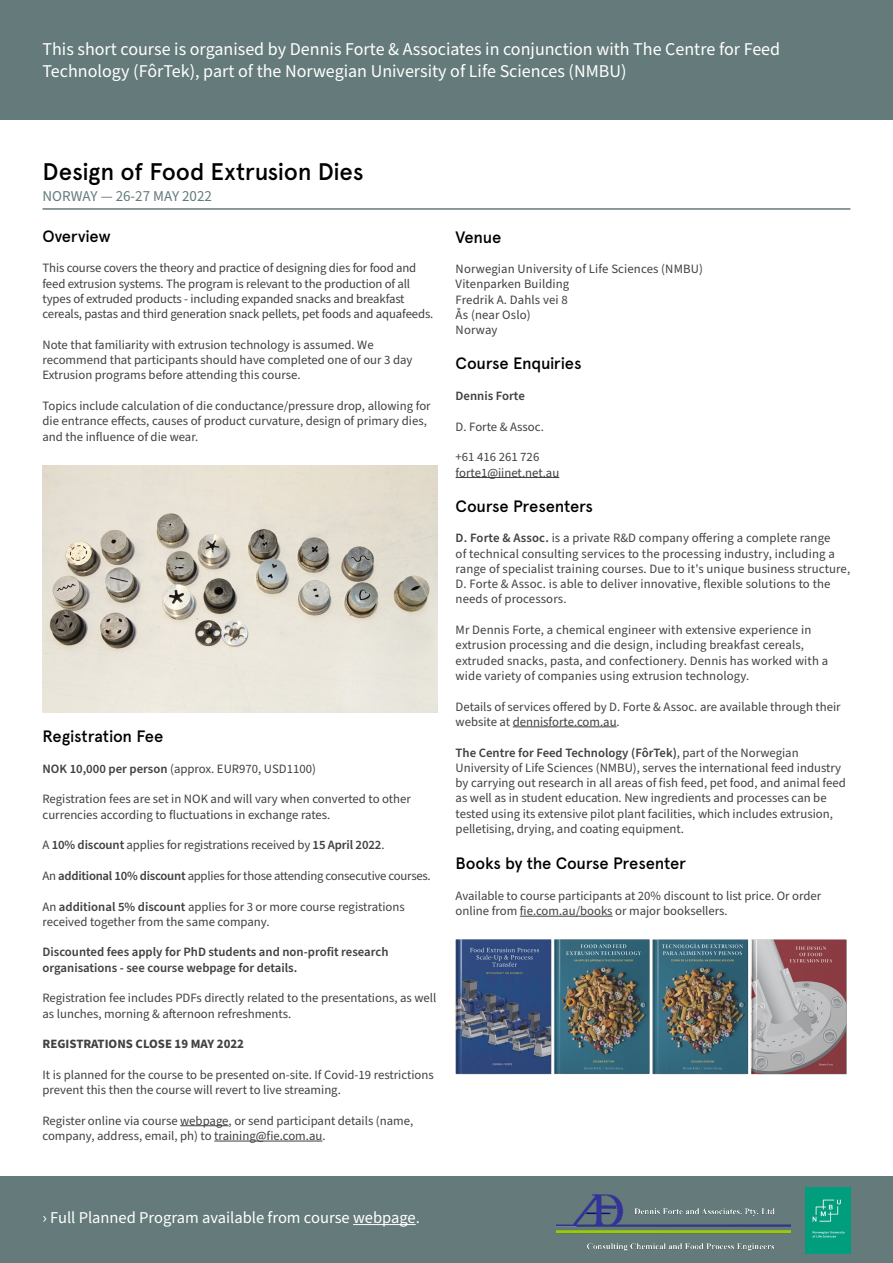
<style>
.page{position:relative;width:893px;height:1263px;background:#fff}
.page>*{position:absolute;margin:0;border:0;box-sizing:border-box;transform-origin:0 0}
.t1{font:500 24px "Apercu";letter-spacing:-.015em;color:#000}
.t2{font:18px/21.6px "Source Sans Pro";color:#fff}
.t3{font:500 16.5px "Apercu";letter-spacing:-.015em;color:#000}
.t4{font:16.5px "Source Sans Pro";color:#fff}
.t5{font:15px "Source Sans Pro";color:#657a7a}
.t6{font:12.75px/15.3px "Source Sans Pro";color:#414042}
.t7{font:600 12.75px/15.3px "Source Sans Pro";color:#414042}
.t8{font:12.75px "Source Sans Pro";letter-spacing:-.02em;color:#414042}
.t9{font:700 12.75px "Source Sans Pro";color:#414042}
.s1{font-weight:600}
</style>
<div class="page">
<div style="left:0;top:0;width:893px;height:119px;background:#657a7a"></div>
<div style="left:0;top:1176px;width:893px;height:87px;background:#657a7a"></div>
<img style="left:556px;top:1194px;width:234px;height:57px">
<img style="left:805px;top:1187px;width:45px;height:67px">
<hr style="left:180px;top:1125px;width:49px;height:1px;background:#414042">
<hr style="left:214px;top:1141px;width:108px;height:1px;background:#414042">
<hr style="left:456px;top:477px;width:103px;height:1px;background:#414042">
<hr style="left:513px;top:726px;width:104px;height:1px;background:#414042">
<hr style="left:520px;top:916px;width:93px;height:1px;background:#414042">
<hr style="left:43px;top:208px;width:807px;height:2px;background:#657a7a">
<img style="left:455px;top:939px;width:392px;height:136px">
<hr style="left:353px;top:1224px;width:63px;height:1px;background:#fff">
<img style="left:43px;top:466px;width:394px;height:246px">
<h2 class="t2" style="left:43px;top:39px;width:739px">This short course is organised by Dennis Forte &amp; Associates in conjunction with The Centre for Feed<br>Technology (FôrTek), part of the Norwegian University of Life Sciences (NMBU)</h2>
<h1 class="t1" style="left:43px;top:157px;width:323px">Design of Food Extrusion Dies</h1>
<p class="t5" style="left:43px;top:186px;width:171px">NORWAY — 26-27 MAY 2022</p>
<p class="t3" style="left:43px;top:226px;width:70px">Overview</p>
<p class="t6" style="left:43px;top:261px;width:392px">This course covers the theory and practice of designing dies for food and feed extrusion systems. The program is relevant to the production of all types of extruded products - including expanded snacks and breakfast cereals, pastas and third generation snack pellets, pet foods and aquafeeds.</p>
<p class="t6" style="left:43px;top:337px;width:372px">Note that familiarity with extrusion technology is assumed. We recommend that participants should have completed one of our 3 day<br>Extrusion programs before attending this course.</p>
<p class="t6" style="left:43px;top:399px;width:390px">Topics include calculation of die conductance/pressure drop, allowing for die entrance effects, causes of product curvature, design of primary dies, and the influence of die wear.</p>
<p class="t3" style="left:43px;top:726px;width:122px">Registration Fee</p>
<p class="t6" style="left:43px;top:761px;width:275px"><span class="s1">NOK 10,000 per person</span> (approx. EUR970, USD1100)</p>
<p class="t6" style="left:43px;top:792px;width:370px">Registration fees are set in NOK and will vary when converted to other currencies according to fluctuations in exchange rates.</p>
<p class="t6" style="left:43px;top:838px;width:343px">A <span class="s1">10% discount</span> applies for registrations received by <span class="s1">15 April 2022</span>.</p>
<p class="t8" style="left:43px;top:867px;width:390px">An <span class="s1">additional 10% discount</span> applies for those attending consecutive courses.</p>
<p class="t6" style="left:43px;top:899px;width:364px">An <span class="s1">additional 5% discount</span> applies for 3 or more course registrations received together from the same company.</p>
<p class="t7" style="left:43px;top:945px;width:347px">Discounted fees apply for PhD students and non-profit research organisations - see course webpage for details.</p>
<p class="t6" style="left:43px;top:991px;width:395px">Registration fee includes PDFs directly related to the presentations, as well as lunches, morning &amp; afternoon refreshments.</p>
<p class="t9" style="left:43px;top:1035px;width:203px">REGISTRATIONS CLOSE 19 MAY 2022</p>
<p class="t6" style="left:43px;top:1067px;width:393px">It is planned for the course to be presented on-site. If Covid-19 restrictions prevent this then the course will revert to live streaming.</p>
<p class="t6" style="left:43px;top:1113px;width:372px">Register online via course webpage, or send participant details (name, company, address, email, ph) to training@fie.com.au.</p>
<p class="t3" style="left:456px;top:227px;width:47px">Venue</p>
<p class="t6" style="left:456px;top:262px;width:249px">Norwegian University of Life Sciences (NMBU)<br>Vitenparken Building<br>Fredrik A. Dahls vei 8<br>Ås (near Oslo)<br>Norway</p>
<p class="t3" style="left:456px;top:354px;width:127px">Course Enquiries</p>
<p class="t7" style="left:456px;top:389px;width:71px">Dennis Forte</p>
<p class="t6" style="left:456px;top:419px;width:90px">D. Forte &amp; Assoc.</p>
<p class="t6" style="left:456px;top:450px;width:105px">+61 416 261 726 forte1@iinet.net.au</p>
<p class="t3" style="left:456px;top:496px;width:139px">Course Presenters</p>
<p class="t6" style="left:456px;top:531px;width:396px"><span class="s1">D. Forte &amp; Assoc.</span> is a private R&amp;D company offering a complete range<br>of technical consulting services to the processing industry, including a range of specialist training courses. Due to it's unique business structure, D. Forte &amp; Assoc. is able to deliver innovative, flexible solutions to the needs of processors.</p>
<p class="t6" style="left:456px;top:623px;width:374px">Mr Dennis Forte, a chemical engineer with extensive experience in extrusion processing and die design, including breakfast cereals, extruded snacks, pasta, and confectionery. Dennis has worked with a wide variety of companies using extrusion technology.</p>
<p class="t6" style="left:456px;top:699px;width:387px">Details of services offered by D. Forte &amp; Assoc. are available through their website at dennisforte.com.au.</p>
<p class="t6" style="left:456px;top:745px;width:392px"><span class="s1">The Centre for Feed Technology (FôrTek)</span>, part of the Norwegian University of Life Sciences (NMBU), serves the international feed industry by carrying out research in all areas of fish feed, pet food, and animal feed as well as in student education. New ingredients and processes can be tested using its extensive pilot plant facilities, which includes extrusion, pelletising, drying, and coating equipment.</p>
<p class="t3" style="left:456px;top:854px;width:232px">Books by the Course Presenter</p>
<p class="t6" style="left:456px;top:888px;width:367px">Available to course participants at 20% discount to list price. Or order online from fie.com.au/books or major booksellers.</p>
<p class="t4" style="left:42px;top:1207px;width:379px">› Full Planned Program available from course webpage.</p>
</div>
